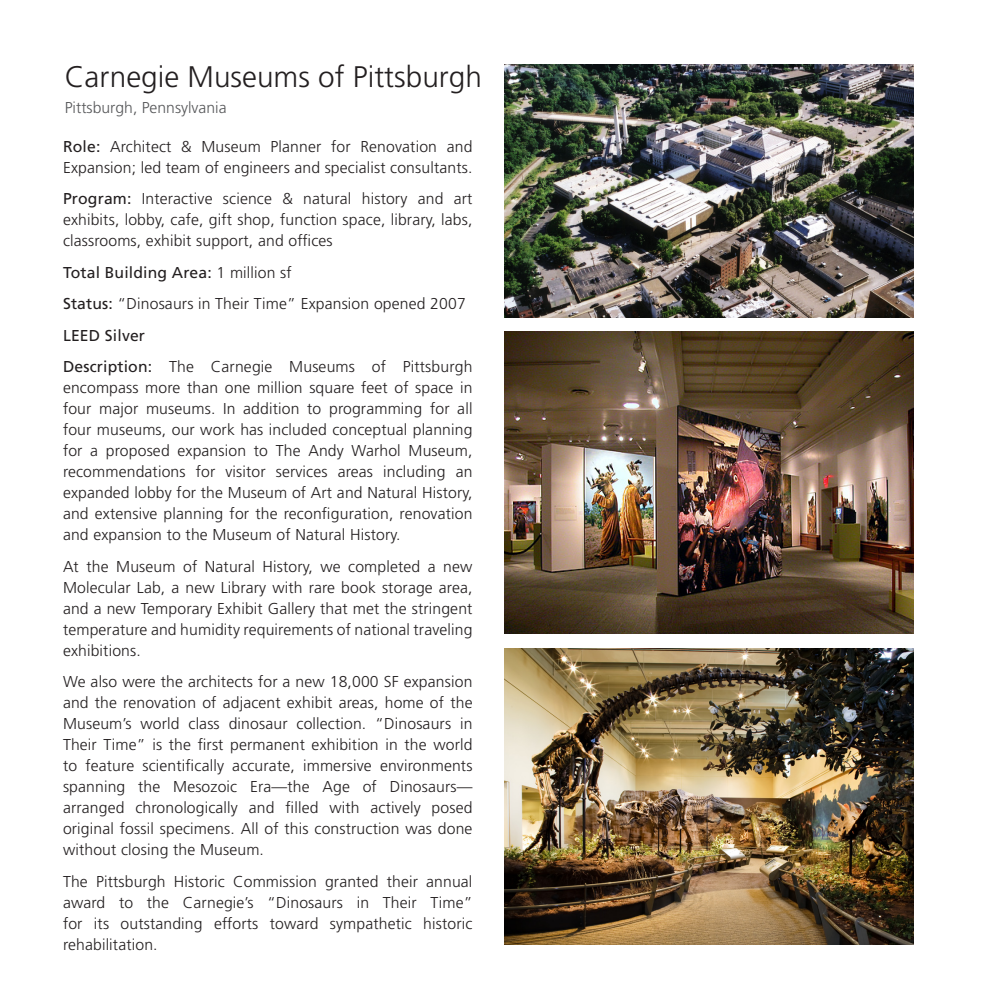
<style>
.page{position:relative;width:1008px;height:1008px;background:#fff}
.page>*{position:absolute;margin:0;border:0;box-sizing:border-box;transform-origin:0 0}
.TEXT{font:300 29.75px "Frutiger LT Std";color:#231f20}
.k-Text{font:300 15.75px/21px "Frutiger LT Std";letter-spacing:.01em;color:#231f20;text-align:justify}
.k-Text-2{font:15.75px "Frutiger LT Std";letter-spacing:.01em;color:#231f20}
.TEXT-2{font:300 15.75px "Frutiger LT Std";color:#57585a}
.s1{font-weight:400}
.s2{font-weight:300}
</style>
<div class="page">
<img style="left:504px;top:65px;width:410px;height:253px">
<img style="left:504px;top:331px;width:410px;height:303px">
<img style="left:504px;top:649px;width:410px;height:296px">
<p class="TEXT" style="left:65px;top:60px;width:419px">Carnegie Museums of Pittsburgh</p>
<p class="TEXT-2" style="left:65px;top:99px;width:163px">Pittsburgh, Pennsylvania</p>
<p class="k-Text" style="left:63px;top:136px;width:411px"><span class="s1">Role:</span> Architect &amp; Museum Planner for Renovation and<br>Expansion; led team of engineers and specialist consultants.</p>
<p class="k-Text" style="left:63px;top:189px;width:411px"><span class="s1">Program:</span> Interactive science &amp; natural history and art exhibits, lobby, cafe, gift shop, function space, library, labs, classrooms, exhibit support, and offices</p>
<p class="k-Text-2" style="left:63px;top:263px;width:230px">Total Building Area: <span class="s2">1 million sf</span></p>
<p class="k-Text" style="left:63px;top:294px;width:404px"><span class="s1">Status:</span> “Dinosaurs in Their Time” Expansion opened 2007</p>
<p class="k-Text-2" style="left:63px;top:326px;width:84px">LEED Silver</p>
<p class="k-Text" style="left:63px;top:357px;width:411px"><span class="s1">Description:</span> The Carnegie Museums of Pittsburgh encompass more than one million square feet of space in four major museums. In addition to programming for all four museums, our work has included conceptual planning for a proposed expansion to The Andy Warhol Museum, recommendations for visitor services areas including an expanded lobby for the Museum of Art and Natural History, and extensive planning for the reconfiguration, renovation and expansion to the Museum of Natural History.</p>
<p class="k-Text" style="left:63px;top:556px;width:411px">At the Museum of Natural History, we completed a new Molecular Lab, a new Library with rare book storage area, and a new Temporary Exhibit Gallery that met the stringent temperature and humidity requirements of national traveling exhibitions.</p>
<p class="k-Text" style="left:63px;top:672px;width:411px">We also were the architects for a new 18,000 SF expansion and the renovation of adjacent exhibit areas, home of the Museum’s world class dinosaur collection. “Dinosaurs in Their Time” is the first permanent exhibition in the world to feature scientifically accurate, immersive environments spanning the Mesozoic Era—the Age of Dinosaurs— arranged chronologically and filled with actively posed original fossil specimens. All of this construction was done without closing the Museum.</p>
<p class="k-Text" style="left:63px;top:871px;width:411px">The Pittsburgh Historic Commission granted their annual award to the Carnegie’s “Dinosaurs in Their Time” for its outstanding efforts toward sympathetic historic rehabilitation.</p>
</div>
